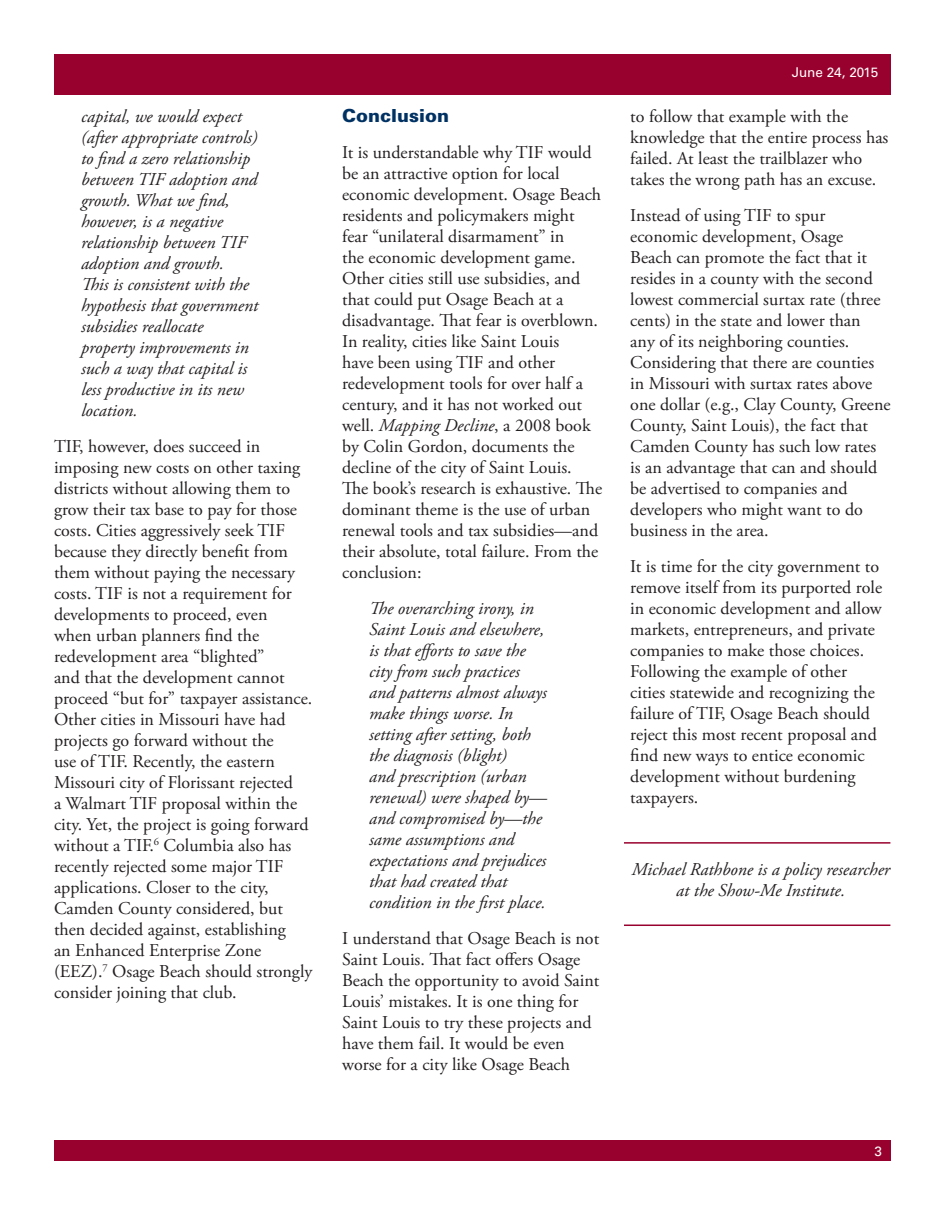
<style>
.page{position:relative;width:945px;height:1215px;background:#fff}
.page>*{position:absolute;margin:0;border:0;box-sizing:border-box;transform-origin:0 0}
.t1{font:18px/21px "Adobe Garamond Pro";color:#231f20}
.t2{font:italic 18px/21px "Adobe Garamond Pro";color:#231f20}
.t3{font:900 18px "Univers LT Std";color:#003163}
.Author_Bio{font:13.5px "Univers LT Std";color:#fff}
.s1{font-style:italic}
</style>
<div class="page">
<div style="left:54px;top:54px;width:836px;height:40px;background:#98012d"></div>
<div style="left:54px;top:1141px;width:836px;height:20px;background:#98012d"></div>
<hr style="left:624px;top:842px;width:266px;height:2px;background:#98012d">
<hr style="left:624px;top:925px;width:266px;height:1px;background:#98012d">
<p class="t2" style="left:81px;top:107px;width:179px">capital, we would expect (after appropriate controls) to find a zero relationship between TIF adoption and growth. What we find, however, is a negative relationship between TIF adoption and growth.<br>This is consistent with the hypothesis that government subsidies reallocate property improvements in such a way that capital is less productive in its new location.</p>
<p class="t1" style="left:54px;top:437px;width:260px">TIF, however, does succeed in imposing new costs on other taxing districts without allowing them to grow their tax base to pay for those costs. Cities aggressively seek TIF because they directly benefit from them without paying the necessary costs. TIF is not a requirement for developments to proceed, even<br>when urban planners find the redevelopment area “blighted”<br>and that the development cannot proceed “but for” taxpayer assistance.<br>Other cities in Missouri have had projects go forward without the<br>use of TIF. Recently, the eastern Missouri city of Florissant rejected<br>a Walmart TIF proposal within the city. Yet, the project is going forward without a TIF.<sup>6</sup> Columbia also has recently rejected some major TIF applications. Closer to the city, Camden County considered, but then decided against, establishing<br>an Enhanced Enterprise Zone (EEZ).<sup>7</sup> Osage Beach should strongly consider joining that club.</p>
<p class="t3" style="left:342px;top:105px;width:109px">Conclusion</p>
<p class="t1" style="left:342px;top:143px;width:261px">It is understandable why TIF would be an attractive option for local economic development. Osage Beach residents and policymakers might fear “unilateral disarmament” in<br>the economic development game.<br>Other cities still use subsidies, and that could put Osage Beach at a disadvantage. That fear is overblown.<br>In reality, cities like Saint Louis<br>have been using TIF and other redevelopment tools for over half a century, and it has not worked out well. <span class="s1">Mapping Decline</span>, a 2008 book by Colin Gordon, documents the decline of the city of Saint Louis.<br>The book’s research is exhaustive. The dominant theme is the use of urban renewal tools and tax subsidies—and their absolute, total failure. From the conclusion:</p>
<p class="t2" style="left:369px;top:599px;width:179px">The overarching irony, in<br>Saint Louis and elsewhere, is that efforts to save the city from such practices and patterns almost always make things worse. In setting after setting, both the diagnosis (blight)<br>and prescription (urban renewal) were shaped by— and compromised by—the same assumptions and expectations and prejudices that had created that condition in the first place.</p>
<p class="t1" style="left:342px;top:929px;width:259px">I understand that Osage Beach is not Saint Louis. That fact offers Osage Beach the opportunity to avoid Saint Louis’ mistakes. It is one thing for Saint Louis to try these projects and have them fail. It would be even worse for a city like Osage Beach</p>
<p class="Author_Bio" style="left:792px;top:65px;width:88px">June 24, 2015</p>
<p class="t1" style="left:630px;top:107px;width:260px">to follow that example with the knowledge that the entire process has failed. At least the trailblazer who takes the wrong path has an excuse.</p>
<p class="t1" style="left:630px;top:206px;width:262px">Instead of using TIF to spur economic development, Osage<br>Beach can promote the fact that it resides in a county with the second lowest commercial surtax rate (three cents) in the state and lower than<br>any of its neighboring counties.<br>Considering that there are counties in Missouri with surtax rates above one dollar (e.g., Clay County, Greene<br>County, Saint Louis), the fact that<br>Camden County has such low rates is an advantage that can and should be advertised to companies and developers who might want to do business in the area.</p>
<p class="t1" style="left:630px;top:557px;width:253px">It is time for the city government to remove itself from its purported role in economic development and allow markets, entrepreneurs, and private companies to make those choices.<br>Following the example of other cities statewide and recognizing the failure of TIF, Osage Beach should reject this most recent proposal and find new ways to entice economic development without burdening taxpayers.</p>
<p class="t2" style="left:632px;top:860px;width:260px;text-align:center">Michael Rathbone is a policy researcher at the Show-Me Institute.</p>
<p class="Author_Bio" style="left:875px;top:1143px;width:9px">3</p>
</div>
